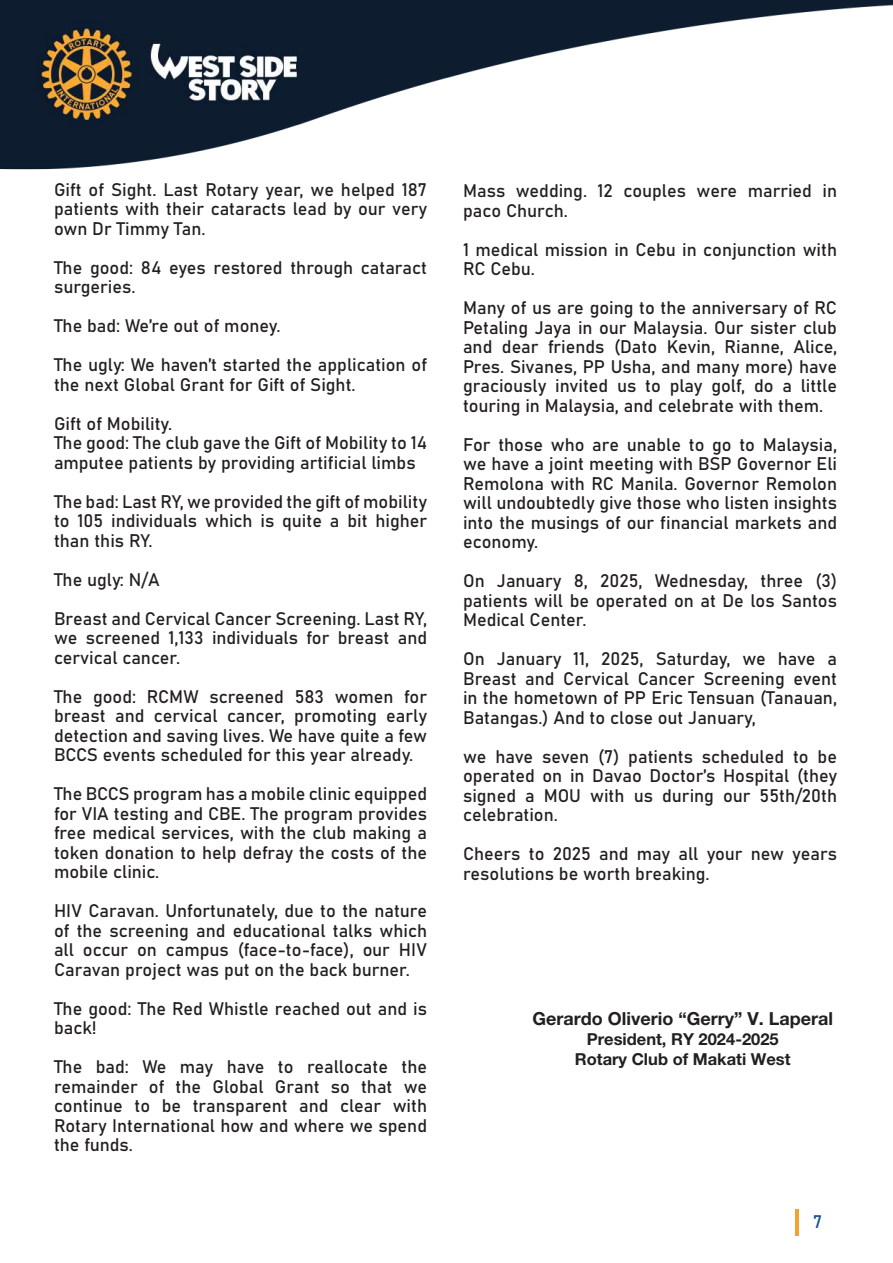
<style>
.page{position:relative;width:893px;height:1263px;background:#fff}
.page>*{position:absolute;margin:0;border:0;box-sizing:border-box;transform-origin:0 0}
.t1{font:18px/19.5px "Bahnschrift";color:#231f20;text-align:justify}
.t2{font:700 18px "Helvetica Neue LT Pro";color:#231f20}
.t3{font:18px "Bahnschrift";color:#164d8f}
.t4{font:700 16.5px/19.8px "Helvetica Neue LT Pro";color:#231f20;text-align:center}
</style>
<div class="page">
<hr style="left:795px;top:1209px;width:3px;height:26px;background:#f1a332">
<img style="left:0;top:0;width:893px;height:170px">
<p class="t1" style="left:54px;top:178px;width:375px">Gift of Sight. Last Rotary year, we helped 187 patients with their cataracts lead by our very own Dr Timmy Tan.</p>
<p class="t1" style="left:54px;top:256px;width:375px">The good: 84 eyes restored through cataract surgeries.</p>
<p class="t1" style="left:54px;top:305px;width:375px;line-height:39px">The bad: We’re out of money.<br>The ugly: We haven’t started the application of</p>
<p class="t1" style="left:54px;top:364px;width:303px;line-height:39px">the next Global Grant for Gift of Sight.<br>Gift of Mobility.</p>
<p class="t1" style="left:54px;top:432px;width:375px">The good: The club gave the Gift of Mobility to 14 amputee patients by providing artificial limbs</p>
<p class="t1" style="left:54px;top:490px;width:375px">The bad: Last RY, we provided the gift of mobility to 105 individuals which is quite a bit higher than this RY.</p>
<p class="t1" style="left:54px;top:559px;width:375px;line-height:39px">The ugly: N/A<br>Breast and Cervical Cancer Screening. Last RY,</p>
<p class="t1" style="left:54px;top:627px;width:375px">we screened 1,133 individuals for breast and cervical cancer.</p>
<p class="t1" style="left:54px;top:685px;width:375px">The good: RCMW screened 583 women for breast and cervical cancer, promoting early detection and saving lives. We have quite a few BCCS events scheduled for this year already.</p>
<p class="t1" style="left:54px;top:783px;width:375px">The BCCS program has a mobile clinic equipped for VIA testing and CBE. The program provides free medical services, with the club making a token donation to help defray the costs of the mobile clinic.</p>
<p class="t1" style="left:54px;top:900px;width:375px">HIV Caravan. Unfortunately, due to the nature of the screening and educational talks which all occur on campus (face-to-face), our HIV Caravan project was put on the back burner.</p>
<p class="t1" style="left:54px;top:997px;width:375px">The good: The Red Whistle reached out and is back!</p>
<p class="t1" style="left:54px;top:1056px;width:375px">The bad: We may have to reallocate the remainder of the Global Grant so that we continue to be transparent and clear with Rotary International how and where we spend the funds.</p>
<p class="t1" style="left:463px;top:180px;width:376px">Mass wedding. 12 couples were married in paco Church.</p>
<p class="t1" style="left:463px;top:238px;width:376px">1 medical mission in Cebu in conjunction with<br>RC Cebu.</p>
<p class="t1" style="left:463px;top:297px;width:376px">Many of us are going to the anniversary of RC Petaling Jaya in our Malaysia. Our sister club and dear friends (Dato Kevin, Rianne, Alice, Pres. Sivanes, PP Usha, and many more) have graciously invited us to play golf, do a little touring in Malaysia, and celebrate with them.</p>
<p class="t1" style="left:463px;top:433px;width:376px">For those who are unable to go to Malaysia, we have a joint meeting with BSP Governor Eli Remolona with RC Manila. Governor Remolon will undoubtedly give those who listen insights into the musings of our financial markets and economy.</p>
<p class="t1" style="left:463px;top:570px;width:376px">On January 8, 2025, Wednesday, three (3) patients will be operated on at De los Santos Medical Center.</p>
<p class="t1" style="left:463px;top:648px;width:376px">On January 11, 2025, Saturday, we have a Breast and Cervical Cancer Screening event in the hometown of PP Eric Tensuan (Tanauan, Batangas.) And to close out January,</p>
<p class="t1" style="left:463px;top:745px;width:376px">we have seven (7) patients scheduled to be operated on in Davao Doctor’s Hospital (they signed a MOU with us during our 55th/20th celebration.</p>
<p class="t1" style="left:463px;top:843px;width:375px">Cheers to 2025 and may all your new years resolutions be worth breaking.</p>
<p class="t2" style="left:532px;top:1008px;width:302px">Gerardo Oliverio “Gerry” V. Laperal</p>
<p class="t4" style="left:575px;top:1029px;width:217px">President, RY 2024-2025<br>Rotary Club of Makati West</p>
<p class="t3" style="left:813px;top:1208px;width:11px">7</p>
</div>
